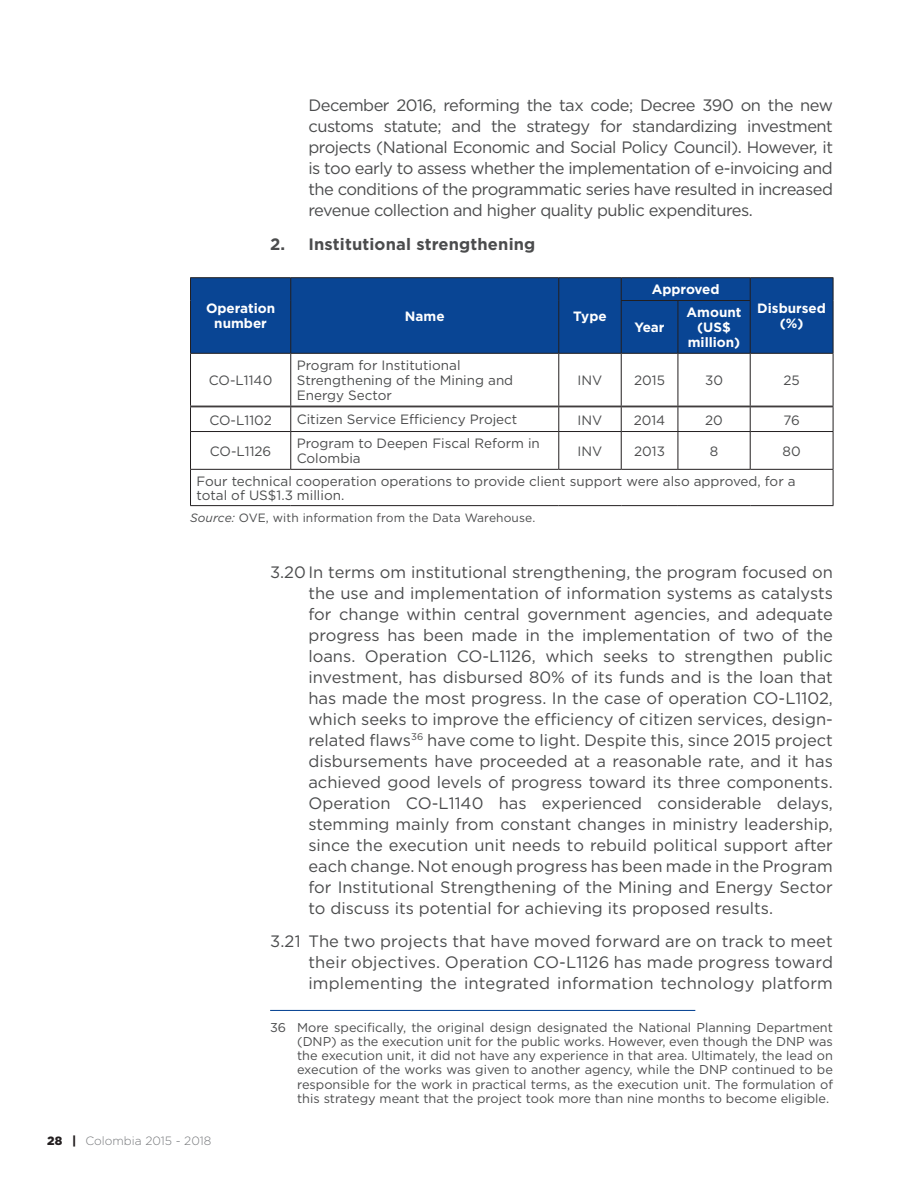
<style>
.page{position:relative;width:918px;height:1188px;background:#fff}
.page>*{position:absolute;margin:0;border:0;box-sizing:border-box;transform-origin:0 0}
.t1{font:16.5px/21px "Gotham";color:#4b4c4d;text-align:justify}
.t2{font:700 16.5px "Gotham";letter-spacing:.01em;color:#4b4c4d}
.t3{font:13.5px/15px "Gotham";color:#4b4c4d}
.t4{font:700 13.5px/15px "Gotham";color:#fff;text-align:center}
.t5{font:12.75px/14.2px "Gotham";color:#4b4c4d;text-align:justify}
.t6{font:12px "Gotham";letter-spacing:.01em;color:#4b4c4d}
.t7{font:300 12px "Gotham";color:#76787b}
.s1{font-style:italic}
.s2{font-weight:900;color:#231f20}
</style>
<div class="page">
<hr style="left:270px;top:1010px;width:425px;height:1px;background:#094594">
<div style="left:191px;top:278px;width:642px;height:75px;background:#094594"></div>
<hr style="left:190px;top:277px;width:101px;height:1px;background:#231f20">
<svg style="left:190px;top:278px;width:1px;height:23px"></svg>
<hr style="left:291px;top:277px;width:268px;height:1px;background:#231f20">
<svg style="left:290px;top:278px;width:1px;height:23px"></svg>
<hr style="left:559px;top:277px;width:62px;height:1px;background:#231f20">
<svg style="left:558px;top:278px;width:1px;height:23px"></svg>
<hr style="left:190px;top:301px;width:1px;height:52px;background:#231f20">
<hr style="left:290px;top:301px;width:1px;height:52px;background:#231f20">
<hr style="left:558px;top:301px;width:1px;height:52px;background:#231f20">
<hr style="left:621px;top:277px;width:57px;height:1px;background:#231f20">
<svg style="left:621px;top:278px;width:1px;height:22px"></svg>
<hr style="left:678px;top:277px;width:72px;height:1px;background:#231f20">
<hr style="left:750px;top:277px;width:83px;height:1px;background:#231f20">
<svg style="left:750px;top:278px;width:1px;height:22px"></svg>
<svg style="left:833px;top:278px;width:1px;height:23px"></svg>
<hr style="left:833px;top:301px;width:1px;height:52px;background:#231f20">
<hr style="left:621px;top:300px;width:57px;height:1px;background:#231f20">
<hr style="left:621px;top:301px;width:1px;height:52px;background:#231f20">
<hr style="left:678px;top:300px;width:73px;height:1px;background:#231f20">
<hr style="left:678px;top:301px;width:1px;height:52px;background:#231f20">
<hr style="left:750px;top:301px;width:1px;height:52px;background:#231f20">
<hr style="left:190px;top:353px;width:101px;height:1px;background:#231f20">
<hr style="left:190px;top:354px;width:1px;height:52px;background:#231f20">
<hr style="left:291px;top:353px;width:268px;height:1px;background:#231f20">
<hr style="left:290px;top:354px;width:1px;height:52px;background:#231f20">
<hr style="left:559px;top:353px;width:62px;height:1px;background:#231f20">
<hr style="left:558px;top:354px;width:1px;height:52px;background:#231f20">
<hr style="left:621px;top:353px;width:57px;height:1px;background:#231f20">
<hr style="left:621px;top:354px;width:1px;height:52px;background:#231f20">
<hr style="left:678px;top:353px;width:72px;height:1px;background:#231f20">
<hr style="left:678px;top:354px;width:1px;height:52px;background:#231f20">
<hr style="left:750px;top:353px;width:83px;height:1px;background:#231f20">
<hr style="left:750px;top:354px;width:1px;height:52px;background:#231f20">
<hr style="left:833px;top:354px;width:1px;height:52px;background:#231f20">
<hr style="left:190px;top:406px;width:101px;height:1px;background:#231f20">
<svg style="left:190px;top:407px;width:1px;height:24px"></svg>
<hr style="left:291px;top:406px;width:268px;height:1px;background:#231f20">
<svg style="left:290px;top:407px;width:1px;height:24px"></svg>
<hr style="left:559px;top:406px;width:62px;height:1px;background:#231f20">
<svg style="left:558px;top:407px;width:1px;height:24px"></svg>
<hr style="left:621px;top:406px;width:57px;height:1px;background:#231f20">
<svg style="left:621px;top:407px;width:1px;height:24px"></svg>
<hr style="left:678px;top:406px;width:72px;height:1px;background:#231f20">
<svg style="left:678px;top:407px;width:1px;height:24px"></svg>
<hr style="left:750px;top:406px;width:83px;height:1px;background:#231f20">
<svg style="left:750px;top:407px;width:1px;height:24px"></svg>
<svg style="left:833px;top:407px;width:1px;height:24px"></svg>
<hr style="left:190px;top:431px;width:101px;height:1px;background:#231f20">
<hr style="left:190px;top:432px;width:1px;height:37px;background:#231f20">
<hr style="left:291px;top:431px;width:268px;height:1px;background:#231f20">
<hr style="left:290px;top:432px;width:1px;height:37px;background:#231f20">
<hr style="left:559px;top:431px;width:62px;height:1px;background:#231f20">
<hr style="left:558px;top:432px;width:1px;height:37px;background:#231f20">
<hr style="left:621px;top:431px;width:57px;height:1px;background:#231f20">
<hr style="left:621px;top:432px;width:1px;height:37px;background:#231f20">
<hr style="left:678px;top:431px;width:72px;height:1px;background:#231f20">
<hr style="left:678px;top:432px;width:1px;height:37px;background:#231f20">
<hr style="left:750px;top:431px;width:83px;height:1px;background:#231f20">
<hr style="left:750px;top:432px;width:1px;height:37px;background:#231f20">
<hr style="left:833px;top:432px;width:1px;height:37px;background:#231f20">
<hr style="left:190px;top:469px;width:101px;height:1px;background:#231f20">
<hr style="left:190px;top:470px;width:1px;height:35px;background:#231f20">
<hr style="left:291px;top:469px;width:268px;height:1px;background:#231f20">
<hr style="left:559px;top:469px;width:62px;height:1px;background:#231f20">
<hr style="left:621px;top:469px;width:57px;height:1px;background:#231f20">
<hr style="left:678px;top:469px;width:72px;height:1px;background:#231f20">
<hr style="left:750px;top:469px;width:83px;height:1px;background:#231f20">
<hr style="left:833px;top:470px;width:1px;height:35px;background:#231f20">
<hr style="left:190px;top:505px;width:101px;height:1px;background:#231f20">
<hr style="left:291px;top:505px;width:268px;height:1px;background:#231f20">
<hr style="left:559px;top:505px;width:62px;height:1px;background:#231f20">
<hr style="left:621px;top:505px;width:57px;height:1px;background:#231f20">
<hr style="left:678px;top:505px;width:72px;height:1px;background:#231f20">
<hr style="left:750px;top:505px;width:83px;height:1px;background:#231f20">
<p class="t1" style="left:308px;top:94px;width:526px">December 2016, reforming the tax code; Decree 390 on the new customs statute; and the strategy for standardizing investment projects (National Economic and Social Policy Council). However, it is too early to assess whether the implementation of e-invoicing and the conditions of the programmatic series have resulted in increased revenue collection and higher quality public expenditures.</p>
<p class="t2" style="left:270px;top:233px;width:267px">2. Institutional strengthening</p>
<p class="t4" style="left:206px;top:301px;width:71px">Operation number</p>
<p class="t4" style="left:405px;top:309px;width:41px">Name</p>
<p class="t4" style="left:573px;top:309px;width:35px">Type</p>
<p class="t4" style="left:652px;top:282px;width:69px">Approved</p>
<p class="t4" style="left:757px;top:301px;width:70px">Disbursed</p>
<p class="t4" style="left:687px;top:305px;width:56px">Amount (US$ million)</p>
<p class="t4" style="left:635px;top:320px;width:32px">Year</p>
<p class="t4" style="left:780px;top:316px;width:25px">(%)</p>
<p class="t3" style="left:209px;top:373px;width:65px">CO-L1140</p>
<p class="t3" style="left:297px;top:358px;width:218px">Program for Institutional<br>Strengthening of the Mining and<br>Energy Sector</p>
<p class="t3" style="left:578px;top:373px;width:26px">INV</p>
<p class="t3" style="left:634px;top:373px;width:32px">2015</p>
<p class="t3" style="left:705px;top:373px;width:19px">30</p>
<p class="t3" style="left:783px;top:373px;width:18px">25</p>
<p class="t3" style="left:209px;top:412px;width:64px">CO-L1102</p>
<p class="t3" style="left:297px;top:411px;width:222px">Citizen Service Efficiency Project</p>
<p class="t3" style="left:578px;top:412px;width:26px">INV</p>
<p class="t3" style="left:634px;top:412px;width:33px">2014</p>
<p class="t3" style="left:705px;top:412px;width:19px">20</p>
<p class="t3" style="left:783px;top:412px;width:18px">76</p>
<p class="t3" style="left:210px;top:443px;width:63px">CO-L1126</p>
<p class="t3" style="left:297px;top:436px;width:245px">Program to Deepen Fiscal Reform in<br>Colombia</p>
<p class="t3" style="left:578px;top:443px;width:26px">INV</p>
<p class="t3" style="left:634px;top:443px;width:32px">2013</p>
<p class="t3" style="left:710px;top:443px;width:10px">8</p>
<p class="t3" style="left:783px;top:443px;width:20px">80</p>
<p class="t3" style="left:196px;top:474px;width:601px;line-height:13.5px">Four technical cooperation operations to provide client support were also approved, for a total of US$1.3 million.</p>
<p class="t6" style="left:190px;top:510px;width:347px"><span class="s1">Source:</span> OVE, with information from the Data Warehouse.</p>
<p class="t7" style="left:47px;top:1133px;width:166px"><span class="s2">28 |</span> Colombia 2015 - 2018</p>
<p class="t1" style="left:308px;top:561px;width:526px;text-indent:-38px">3.20 In terms om institutional strengthening, the program focused on the use and implementation of information systems as catalysts for change within central government agencies, and adequate progress has been made in the implementation of two of the loans. Operation CO-L1126, which seeks to strengthen public investment, has disbursed 80% of its funds and is the loan that has made the most progress. In the case of operation CO-L1102, which seeks to improve the efficiency of citizen services, design&shy;related flaws<sup>36</sup> have come to light. Despite this, since 2015 project disbursements have proceeded at a reasonable rate, and it has achieved good levels of progress toward its three components.<br>Operation CO-L1140 has experienced considerable delays, stemming mainly from constant changes in ministry leadership, since the execution unit needs to rebuild political support after each change. Not enough progress has been made in the Program for Institutional Strengthening of the Mining and Energy Sector to discuss its potential for achieving its proposed results.</p>
<p class="t1" style="left:308px;top:931px;width:526px;text-indent:-38px">3.21 The two projects that have moved forward are on track to meet their objectives. Operation CO-L1126 has made progress toward implementing the integrated information technology platform</p>
<p class="t5" style="left:297px;top:1020px;width:537px;text-indent:-27px">36 More specifically, the original design designated the National Planning Department (DNP) as the execution unit for the public works. However, even though the DNP was the execution unit, it did not have any experience in that area. Ultimately, the lead on execution of the works was given to another agency, while the DNP continued to be responsible for the work in practical terms, as the execution unit. The formulation of this strategy meant that the project took more than nine months to become eligible.</p>
</div>
